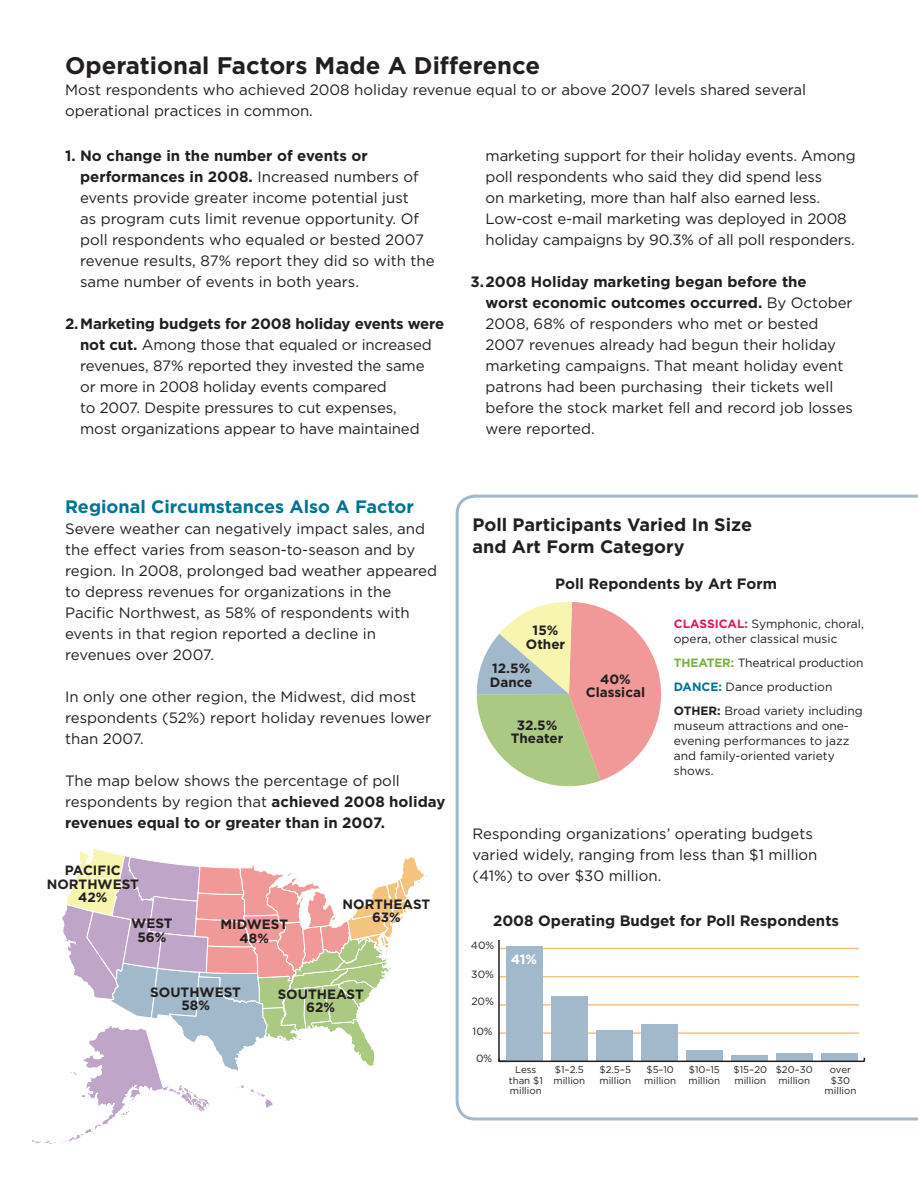
<style>
.page{position:relative;width:918px;height:1188px;background:#fff}
.page>*{position:absolute;margin:0;border:0;box-sizing:border-box;transform-origin:0 0}
.t1{font:700 24px "Gotham";color:#231f20}
.t2{font:700 18px "Gotham";color:#231f20}
.t3{font:700 18px "Gotham";color:#017495}
.t4{font:15px/21px "Gotham";color:#231f20}
.t5{font:700 15px "Gotham";color:#231f20}
.t6{font:15px "Gotham";letter-spacing:-.02em;color:#231f20}
.t7{font:700 13.5px/13.2px "Gotham";color:#231f20;text-align:center}
.t8{font:700 13.5px "Gotham";color:#fff}
.t9{font:12px/15px "Gotham";color:#231f20}
.t10{font:700 12px "Gotham";color:#e51752}
.t11{font:700 12px "Gotham";color:#77b242}
.t12{font:700 12px "Gotham";color:#017194}
.t13{font:700 12px "Gotham";color:#231f20}
.t14{font:10.5px "Gotham";color:#231f20}
.t15{font:9.75px/10.2px "Gotham";color:#231f20}
.s1{font-weight:700}
.s2{font-weight:700;color:#e51752}
.s3{font-weight:700;color:#77b242}
.s4{font-weight:700;color:#017194}
</style>
<div class="page">
<svg style="left:32px;top:848px;width:395px;height:296px"></svg>
<svg style="left:456px;top:495px;width:462px;height:626px"></svg>
<p class="t1" style="left:65px;top:51px;width:476px">Operational Factors Made A Difference</p>
<p class="t4" style="left:65px;top:79px;width:743px">Most respondents who achieved 2008 holiday revenue equal to or above 2007 levels shared several operational practices in common.</p>
<p class="t4" style="left:80px;top:145px;width:356px;text-indent:-15px"><span class="s1">1. No change in the number of events or performances in 2008.</span> Increased numbers of events provide greater income potential just<br>as program cuts limit revenue opportunity. Of poll respondents who equaled or bested 2007 revenue results, 87% report they did so with the same number of events in both years.</p>
<p class="t4" style="left:80px;top:313px;width:366px;text-indent:-15px"><span class="s1">2.Marketing budgets for 2008 holiday events were not cut.</span> Among those that equaled or increased revenues, 87% reported they invested the same<br>or more in 2008 holiday events compared<br>to 2007. Despite pressures to cut expenses,<br>most organizations appear to have maintained</p>
<p class="t4" style="left:486px;top:145px;width:372px">marketing support for their holiday events. Among poll respondents who said they did spend less<br>on marketing, more than half also earned less.<br>Low-cost e-mail marketing was deployed in 2008 holiday campaigns by 90.3% of all poll responders.</p>
<p class="t4" style="left:486px;top:271px;width:369px;text-indent:-15px"><span class="s1">3.2008 Holiday marketing began before the<br>worst economic outcomes occurred.</span> By October 2008, 68% of responders who met or bested 2007 revenues already had begun their holiday marketing campaigns. That meant holiday event patrons had been purchasing their tickets well before the stock market fell and record job losses were reported.</p>
<p class="t3" style="left:65px;top:497px;width:350px">Regional Circumstances Also A Factor</p>
<p class="t4" style="left:65px;top:518px;width:374px">Severe weather can negatively impact sales, and the effect varies from season-to-season and by region. In 2008, prolonged bad weather appeared to depress revenues for organizations in the</p>
<p class="t4" style="left:65px;top:602px;width:346px">Pacific N orthwest, as 58% of respondents with events in that region reported a decline in</p>
<p class="t6" style="left:65px;top:647px;width:150px">revenues over 2007.</p>
<p class="t4" style="left:65px;top:686px;width:368px">In only one other region, the Midwest, did most respondents (52%) report holiday revenues lower than 2007.</p>
<p class="t4" style="left:65px;top:770px;width:382px">The map below shows the percentage of poll respondents by region that <span class="s1">achieved 2008 holiday revenues equal to or greater than in 2007.</span></p>
<p class="t2" style="left:472px;top:515px;width:281px">Poll Participants Varied In Size</p>
<p class="t2" style="left:472px;top:536px;width:214px">and Art Form Category</p>
<p class="t5" style="left:555px;top:575px;width:223px">Poll Repondents by Art Form</p>
<p class="t9" style="left:674px;top:616px;width:192px;text-indent:71px"><span class="s2">:</span> Symphonic, choral, opera, other classical music</p>
<p class="t11" style="left:674px;top:656px;width:17px">Theater</p>
<p class="t9" style="left:731px;top:655px;width:134px"><span class="s3">:</span> Theatrical production</p>
<p class="t12" style="left:674px;top:680px;width:19px">Dance</p>
<p class="t9" style="left:719px;top:679px;width:115px"><span class="s4">:</span> Dance production</p>
<p class="t13" style="left:674px;top:704px;width:20px">Other</p>
<p class="t10" style="left:674px;top:617px;width:18px">Classical</p>
<p class="t7" style="left:533px;top:624px;width:27px">15%</p>
<p class="t7" style="left:526px;top:637px;width:41px">Other</p>
<p class="t7" style="left:492px;top:662px;width:40px">12.5%</p>
<p class="t7" style="left:490px;top:675px;width:44px">Dance</p>
<p class="t7" style="left:600px;top:672px;width:32px">40%</p>
<p class="t7" style="left:586px;top:686px;width:61px">Classical</p>
<p class="t9" style="left:674px;top:703px;width:190px;text-indent:43px"><span class="s1">:</span> Broad variety including museum attractions and one&shy;evening performances to jazz and family-oriented variety shows.</p>
<p class="t7" style="left:517px;top:718px;width:42px">32.5%</p>
<p class="t7" style="left:511px;top:731px;width:54px">Theater</p>
<p class="t4" style="left:472px;top:823px;width:347px">Responding organizations’ operating budgets varied widely, ranging from less than $1 million (41%) to over $30 million.</p>
<p class="t7" style="left:47px;top:864px;width:94px">PACIFIC<br>NORTHWEST</p>
<p class="t7" style="left:78px;top:890px;width:31px">42%</p>
<p class="t7" style="left:343px;top:897px;width:89px">NORTHEAST</p>
<p class="t7" style="left:372px;top:910px;width:30px">63%</p>
<p class="t7" style="left:221px;top:918px;width:69px">MIDWEST</p>
<p class="t5" style="left:493px;top:912px;width:348px">2008 Operating Budget for Poll Respondents</p>
<p class="t7" style="left:240px;top:931px;width:31px">48%</p>
<p class="t7" style="left:131px;top:917px;width:43px">WEST</p>
<p class="t7" style="left:137px;top:930px;width:31px">56%</p>
<p class="t14" style="left:471px;top:939px;width:25px">40%</p>
<p class="t14" style="left:471px;top:969px;width:24px">30%</p>
<p class="t14" style="left:471px;top:996px;width:24px">20%</p>
<p class="t14" style="left:473px;top:1025px;width:22px">10%</p>
<p class="t8" style="left:511px;top:951px;width:28px">41%</p>
<p class="t7" style="left:150px;top:985px;width:92px">SOUTHWEST</p>
<p class="t7" style="left:181px;top:998px;width:30px">58%</p>
<p class="t7" style="left:278px;top:987px;width:88px">SOUTHEAST</p>
<p class="t7" style="left:306px;top:1000px;width:30px">62%</p>
<p class="t14" style="left:476px;top:1053px;width:18px">0%</p>
<p class="t15" style="left:509px;top:1065px;width:36px;text-align:center">Less than $1 million</p>
<p class="t15" style="left:553px;top:1065px;width:33px">$1–2.5 million</p>
<p class="t15" style="left:599px;top:1065px;width:33px">$2.5–5 million</p>
<p class="t15" style="left:644px;top:1065px;width:33px">$5–10 million</p>
<p class="t15" style="left:688px;top:1065px;width:33px">$10–15 million</p>
<p class="t15" style="left:734px;top:1065px;width:35px">$15–20 million</p>
<p class="t15" style="left:776px;top:1065px;width:39px">$20–30 million</p>
<p class="t15" style="left:830px;top:1065px;width:23px">over $30</p>
<p class="t15" style="left:825px;top:1085px;width:33px">million</p>
</div>
